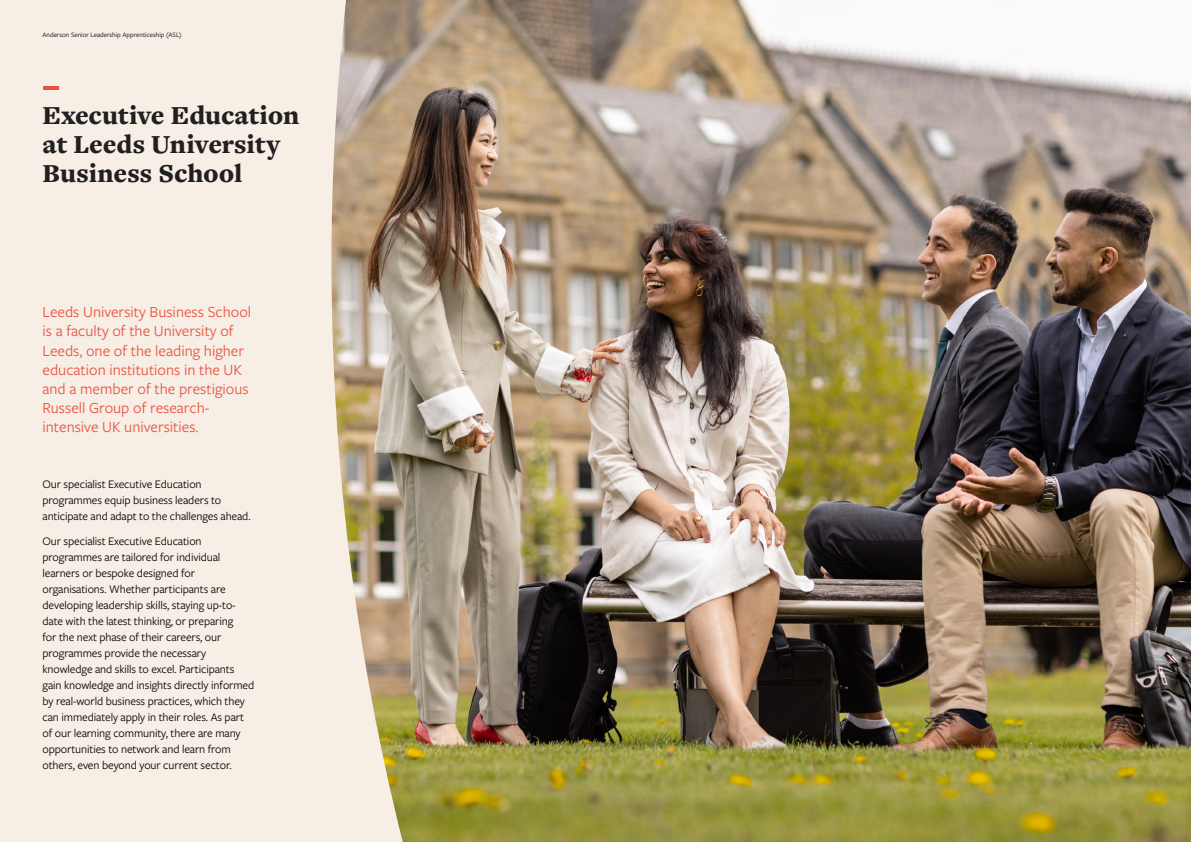
<style>
.page{position:relative;width:1191px;height:842px;background:#fff}
.page>*{position:absolute;margin:0;border:0;box-sizing:border-box;transform-origin:0 0}
.t1{font:900 27px/29px "Freight Text Pro";color:#202020}
.t2{font:16px/19.2px "Freight Sans Pro";color:#ea503f}
.t3{font:12px/16px "Freight Sans Pro";letter-spacing:-.01em;color:#000}
.t4{font:7px "Freight Sans Pro";color:#000}
</style>
<div class="page">
<div style="left:0;top:0;width:595px;height:842px;background:#f7eee5"></div>
<hr style="left:43px;top:86px;width:16px;height:4px;background:#ea503f">
<img style="left:331px;top:0;width:860px;height:842px">
<p class="t4" style="left:43px;top:30px;width:141px">Anderson Senior Leadership Apprenticeship (ASL)</p>
<h1 class="t1" style="left:43px;top:100px;width:258px">Executive Education at Leeds University<br>Business School</h1>
<h2 class="t2" style="left:43px;top:302px;width:210px">Leeds University Business School is a faculty of the University of<br>Leeds, one of the leading higher education institutions in the UK and a member of the prestigious<br>Russell Group of research&shy;intensive UK universities.</h2>
<p class="t3" style="left:43px;top:476px;width:209px">Our specialist Executive Education programmes equip business leaders to anticipate and adapt to the challenges ahead.</p>
<p class="t3" style="left:43px;top:532px;width:213px">Our specialist Executive Education programmes are tailored for individual learners or bespoke designed for organisations. Whether participants are developing leadership skills, staying up-to&shy;date with the latest thinking, or preparing<br>for the next phase of their careers, our programmes provide the necessary knowledge and skills to excel. Participants gain knowledge and insights directly informed by real-world business practices, which they can immediately apply in their roles. As part of our learning community, there are many opportunities to network and learn from others, even beyond your current sector.</p>
</div>
